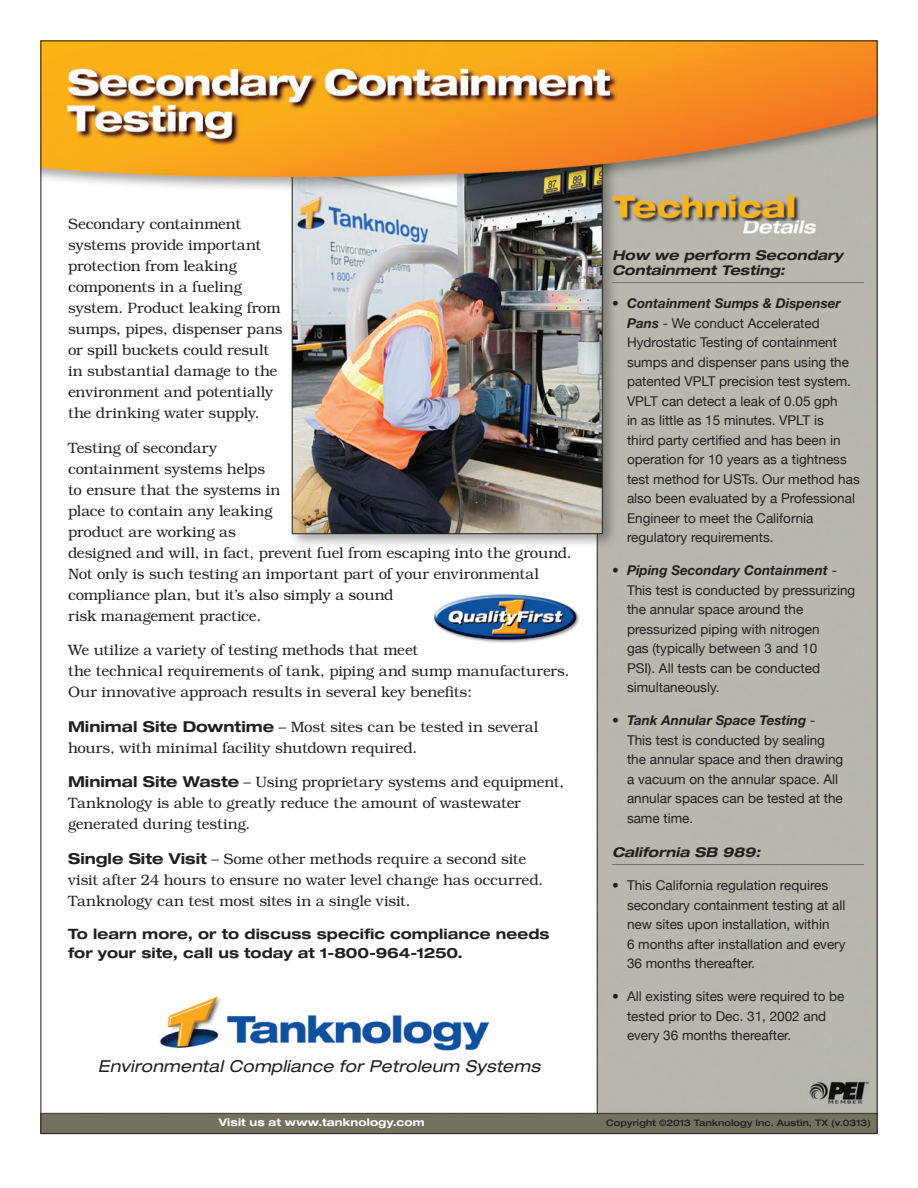
<style>
.page{position:relative;width:918px;height:1188px;background:#fff}
.page>*{position:absolute;margin:0;border:0;box-sizing:border-box;transform-origin:0 0}
.t1{font:italic expanded 16.5px "Helvetica Neue";letter-spacing:.01em;color:#231f20}
.t2{font:300 15px/21px "Bookman";letter-spacing:-.005em;color:#231f20}
.Subhead_less_space_b{font:700 expanded 14.25px/19.5px "Helvetica Neue";letter-spacing:.005em;color:#231f20}
.sidebar_BODY_BULLET{font:13.5px/19.5px "Helvetica Neue";color:#231f20}
.sidebar_RULE_below{font:italic 700 expanded 13.5px/15px "Helvetica Neue";color:#231f20}
.t3{font:700 expanded 10.5px "Helvetica Neue";letter-spacing:.015em;color:#fff}
.t4{font:500 expanded 9px "Helvetica Neue";letter-spacing:.015em;color:#231f20}
.s1{font-family:"Helvetica Neue";font-weight:700;font-stretch:expanded}
.s2{font-weight:700;font-style:italic}
</style>
<div class="page">
<img style="left:42px;top:42px;width:834px;height:1090px">
<img style="left:152px;top:989px;width:341px;height:66px">
<hr style="left:612px;top:282px;width:252px;height:1px;background:#73705f">
<hr style="left:612px;top:864px;width:252px;height:1px;background:#73705f">
<img style="left:433px;top:594px;width:149px;height:51px">
<p class="t2" style="left:68px;top:214px;width:216px">Secondary containment systems provide important protection from leaking components in a fueling system. Product leaking from sumps, pipes, dispenser pans or spill buckets could result in substantial damage to the environment and potentially the drinking water supply.</p>
<p class="t2" style="left:68px;top:437px;width:505px">Testing of secondary<br>containment systems helps<br>to ensure that the systems in<br>place to contain any leaking<br>product are working as<br>designed and will, in fact, prevent fuel from escaping into the ground.<br>Not only is such testing an important part of your environmental compliance plan, but it’s also simply a sound<br>risk management practice.</p>
<p class="t2" style="left:68px;top:640px;width:503px">We utilize a variety of testing methods that meet<br>the technical requirements of tank, piping and sump manufacturers.<br>Our innovative approach results in several key benefits:</p>
<p class="t2" style="left:68px;top:716px;width:472px"><span class="s1">Minimal Site Downtime</span> – Most sites can be tested in several hours, with minimal facility shutdown required.</p>
<p class="t2" style="left:68px;top:772px;width:498px"><span class="s1">Minimal Site Waste</span> – Using proprietary systems and equipment,<br>Tanknology is able to greatly reduce the amount of wastewater generated during testing.</p>
<p class="t2" style="left:68px;top:848px;width:477px"><span class="s1">Single Site Visit</span> – Some other methods require a second site visit after 24 hours to ensure no water level change has occurred.<br>Tanknology can test most sites in a single visit.</p>
<p class="Subhead_less_space_b" style="left:68px;top:924px;width:483px">To learn more, or to discuss specific compliance needs for your site, call us today at 1-800-964-1250.</p>
<p class="t1" style="left:98px;top:1057px;width:444px">Environmental Compliance for Petroleum Systems</p>
<p class="sidebar_RULE_below" style="left:612px;top:248px;width:232px">How we perform Secondary<br>Containment Testing:</p>
<p class="sidebar_BODY_BULLET" style="left:627px;top:294px;width:234px;text-indent:-15px"><span class="s2">• Containment Sumps &amp; Dispenser Pans</span> - We conduct Accelerated Hydrostatic Testing of containment sumps and dispenser pans using the patented VPLT precision test system.<br>VPLT can detect a leak of 0.05 gph<br>in as little as 15 minutes. VPLT is<br>third party certified and has been in operation for 10 years as a tightness test method for USTs. Our method has also been evaluated by a Professional Engineer to meet the California regulatory requirements.</p>
<p class="sidebar_BODY_BULLET" style="left:627px;top:561px;width:230px;text-indent:-15px"><span class="s2">• Piping Secondary Containment</span> -<br>This test is conducted by pressurizing the annular space around the pressurized piping with nitrogen<br>gas (typically between 3 and 10<br>PSI). All tests can be conducted simultaneously.</p>
<p class="sidebar_BODY_BULLET" style="left:627px;top:711px;width:218px;text-indent:-15px"><span class="s2">• Tank Annular Space Testing</span> -<br>This test is conducted by sealing the annular space and then drawing a vacuum on the annular space. All annular spaces can be tested at the same time.</p>
<p class="sidebar_RULE_below" style="left:612px;top:845px;width:150px">California SB 989:</p>
<p class="sidebar_BODY_BULLET" style="left:627px;top:876px;width:220px;text-indent:-15px">• This California regulation requires secondary containment testing at all new sites upon installation, within<br>6 months after installation and every 36 months thereafter.</p>
<p class="sidebar_BODY_BULLET" style="left:627px;top:987px;width:219px;text-indent:-15px">• All existing sites were required to be tested prior to Dec. 31, 2002 and every 36 months thereafter.</p>
<p class="t3" style="left:219px;top:1116px;width:207px">Visit us at www.tanknology.com</p>
<p class="t4" style="left:606px;top:1117px;width:267px">Copyright ©2013 Tanknology Inc. Austin, TX (v.0313)</p>
</div>
